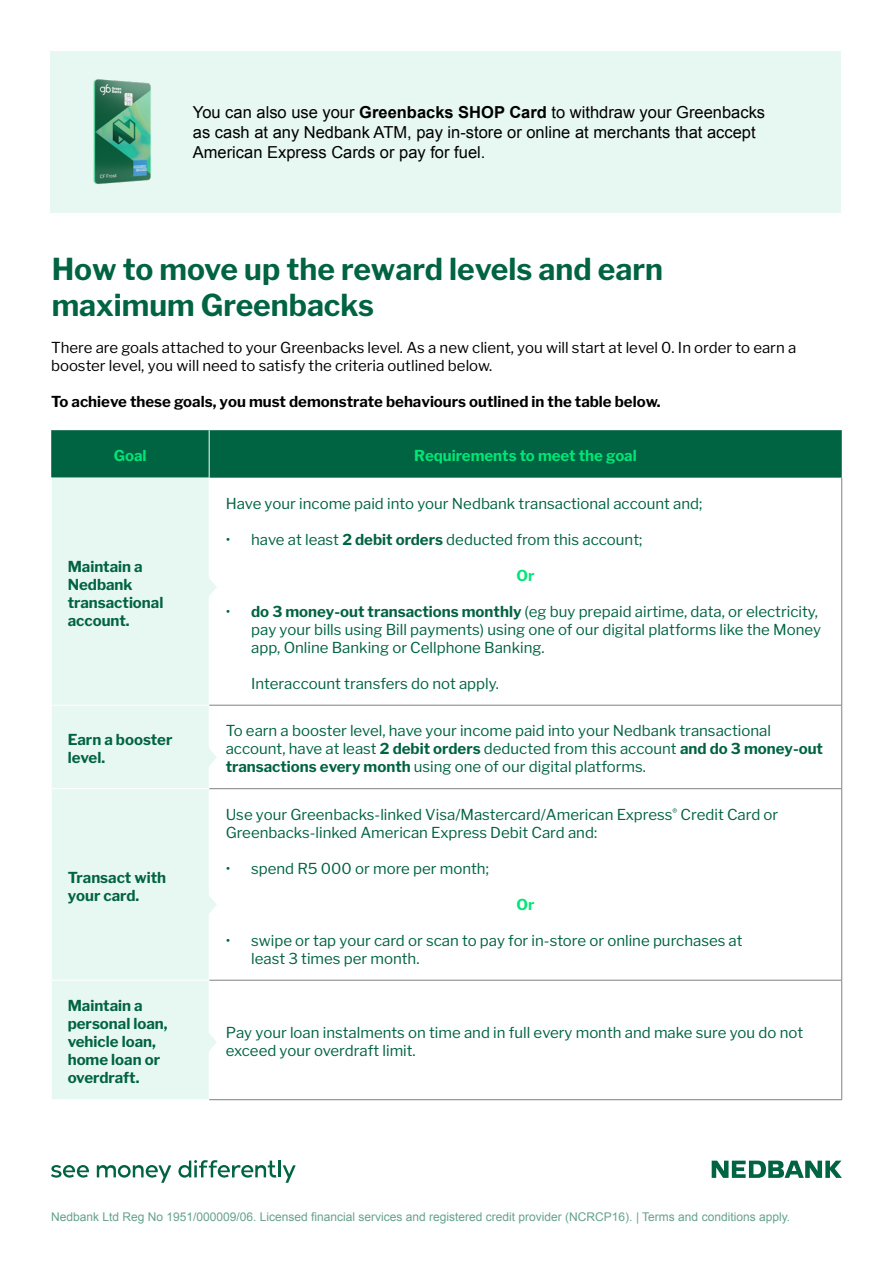
<style>
.page{position:relative;width:893px;height:1263px;background:#fff}
.page>*{position:absolute;margin:0;border:0;box-sizing:border-box;transform-origin:0 0}
.t1{font:700 30px/36px "Libre Franklin";color:#006341}
.t2{font:16.5px/19.8px "Arial";color:#000}
.t3{font:15px/18px "Libre Franklin";color:#006341}
.t4{font:15px/18px "Libre Franklin";color:#000}
.t5{font:700 15px/18px "Libre Franklin";color:#006341}
.t6{font:700 15px "Libre Franklin";color:#000}
.t7{font:700 15px "Libre Franklin";color:#00e677}
.t8{font:12px "Arial";color:#66a18d}
.s1{font-weight:700}
</style>
<div class="page">
<div style="left:51px;top:430px;width:791px;height:48px;background:#006341"></div>
<div style="left:52px;top:478px;width:157px;height:621px;background:#e7f7f1"></div>
<hr style="left:209px;top:430px;width:1px;height:48px;background:#fff">
<hr style="left:51px;top:705px;width:158px;height:1px;background:#fff">
<hr style="left:51px;top:788px;width:158px;height:1px;background:#fff">
<hr style="left:51px;top:980px;width:158px;height:1px;background:#fff">
<hr style="left:841px;top:478px;width:1px;height:227px;background:#808080">
<hr style="left:209px;top:705px;width:633px;height:1px;background:#808080">
<hr style="left:841px;top:705px;width:1px;height:83px;background:#808080">
<hr style="left:209px;top:788px;width:633px;height:1px;background:#808080">
<hr style="left:841px;top:789px;width:1px;height:191px;background:#808080">
<hr style="left:209px;top:980px;width:633px;height:1px;background:#808080">
<hr style="left:841px;top:980px;width:1px;height:119px;background:#808080">
<hr style="left:209px;top:1099px;width:633px;height:1px;background:#808080">
<svg style="left:208px;top:747px;width:9px;height:20px"></svg>
<svg style="left:208px;top:894px;width:9px;height:21px"></svg>
<svg style="left:208px;top:1032px;width:9px;height:20px"></svg>
<svg style="left:208px;top:577px;width:9px;height:20px"></svg>
<svg style="left:51px;top:1165px;width:38px;height:13px"></svg>
<svg style="left:97px;top:1165px;width:74px;height:18px"></svg>
<svg style="left:178px;top:1160px;width:98px;height:18px"></svg>
<hr style="left:278px;top:1160px;width:3px;height:17px;background:#006341">
<svg style="left:283px;top:1165px;width:13px;height:18px"></svg>
<svg style="left:712px;top:1160px;width:130px;height:18px"></svg>
<div style="left:50px;top:51px;width:791px;height:162px;background:#e7f7f1"></div>
<img style="left:93px;top:79px;width:58px;height:105px">
<p class="t2" style="left:193px;top:102px;width:574px">You can also use your <span class="s1">Greenbacks SHOP Card</span> to withdraw your Greenbacks as cash at any Nedbank ATM, pay in-store or online at merchants that accept<br>American Express Cards or pay for fuel.</p>
<h1 class="t1" style="left:52px;top:251px;width:613px">How to move up the reward levels and earn maximum Greenbacks</h1>
<p class="t4" style="left:51px;top:339px;width:747px">There are goals attached to your Greenbacks level. As a new client, you will start at level 0. In order to earn a booster level, you will need to satisfy the criteria outlined below.</p>
<p class="t6" style="left:51px;top:393px;width:611px">To achieve these goals, you must demonstrate behaviours outlined in the table below.</p>
<p class="t7" style="left:114px;top:447px;width:34px">Goal</p>
<p class="t7" style="left:414px;top:447px;width:224px">Requirements to meet the goal</p>
<p class="t5" style="left:68px;top:557px;width:97px">Maintain a<br>Nedbank transactional account.</p>
<p class="t3" style="left:226px;top:494px;width:478px">Have your income paid into your Nedbank transactional account and;</p>
<p class="t3" style="left:226px;top:530px;width:418px">• have at least <span class="s1">2 debit orders</span> deducted from this account;</p>
<p class="t7" style="left:516px;top:566px;width:19px">Or</p>
<p class="t3" style="left:251px;top:602px;width:572px;text-indent:-26px">• <span class="s1">do 3 money-out transactions monthly</span> (eg buy prepaid airtime, data, or electricity, pay your bills using Bill payments) using one of our digital platforms like the Money app, Online Banking or Cellphone Banking.</p>
<p class="t3" style="left:251px;top:674px;width:249px">Interaccount transfers do not apply.</p>
<p class="t5" style="left:68px;top:731px;width:106px">Earn a booster level.</p>
<p class="t3" style="left:226px;top:722px;width:599px">To earn a booster level, have your income paid into your Nedbank transactional account, have at least <span class="s1">2 debit orders</span> deducted from this account <span class="s1">and do 3 money-out transactions every month</span> using one of our digital platforms.</p>
<p class="t5" style="left:68px;top:868px;width:100px">Transact with your card.</p>
<p class="t5" style="left:68px;top:997px;width:101px">Maintain a personal loan, vehicle loan, home loan or overdraft.</p>
<p class="t3" style="left:226px;top:805px;width:554px">Use your Greenbacks-linked Visa/Mastercard/American Express<sup>®</sup> Credit Card or<br>Greenbacks-linked American Express Debit Card and:</p>
<p class="t3" style="left:226px;top:859px;width:265px">• spend R5 000 or more per month;</p>
<p class="t7" style="left:516px;top:895px;width:19px">Or</p>
<p class="t3" style="left:251px;top:931px;width:493px;text-indent:-26px">• swipe or tap your card or scan to pay for in-store or online purchases at least 3 times per month.</p>
<p class="t3" style="left:226px;top:1024px;width:579px">Pay your loan instalments on time and in full every month and make sure you do not exceed your overdraft limit.</p>
<p class="t8" style="left:51px;top:1208px;width:741px">Nedbank Ltd Reg No 1951/000009/06. Licensed financial services and registered credit provider (NCRCP16). | Terms and conditions apply.</p>
</div>
